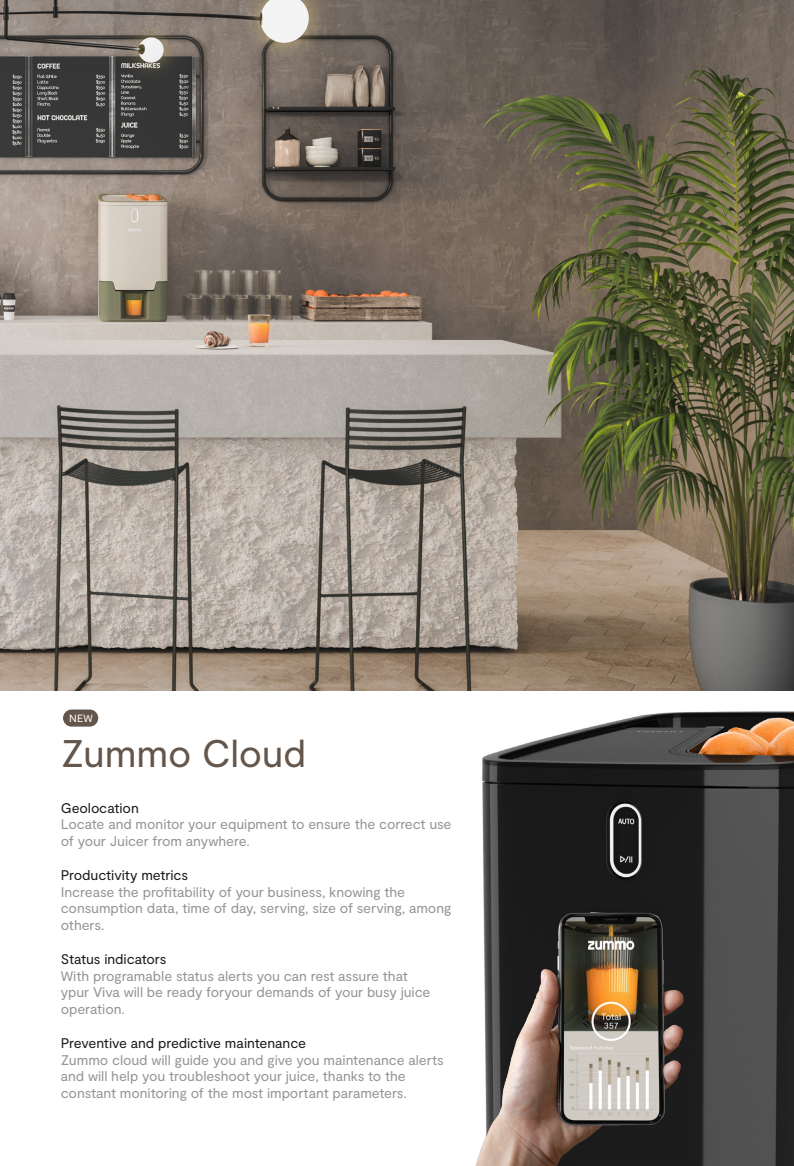
<style>
.page{position:relative;width:794px;height:1166px;background:#fff}
.page>*{position:absolute;margin:0;border:0;box-sizing:border-box;transform-origin:0 0}
.t1{font:38.5px "Moderat";letter-spacing:-.01em;color:#64564b}
.t2{font:14px/16.8px "Moderat";letter-spacing:-.005em;color:#939598}
.t3{font:14px "Moderat";letter-spacing:-.005em;color:#1b1b1b}
.t4{font:10.5px "Moderat";color:#fff}
</style>
<div class="page">
<img style="left:458px;top:690px;width:336px;height:177px">
<img style="left:0;top:0;width:794px;height:690px">
<img style="left:475px;top:867px;width:319px;height:299px">
<div style="left:63px;top:709px;width:35px;height:17px;background:#64564b;border-radius:9px"></div>
<p class="t4" style="left:69px;top:712px;width:25px">NEW</p>
<p class="t1" style="left:61px;top:731px;width:247px">Zummo Cloud</p>
<p class="t3" style="left:61px;top:799px;width:80px">Geolocation</p>
<p class="t2" style="left:61px;top:816px;width:392px">Locate and monitor your equipment to ensure the correct use of your Juicer from anywhere.</p>
<p class="t3" style="left:61px;top:867px;width:129px">Productivity metrics</p>
<p class="t2" style="left:61px;top:883px;width:392px">Increase the profitability of your business, knowing the consumption data, time of day, serving, size of serving, among others.</p>
<p class="t3" style="left:61px;top:951px;width:107px">Status indicators</p>
<p class="t2" style="left:61px;top:967px;width:371px">With programable status alerts you can rest assure that ypur Viva will be ready foryour demands of your busy juice operation.</p>
<p class="t3" style="left:61px;top:1035px;width:247px">Preventive and predictive maintenance</p>
<p class="t2" style="left:61px;top:1051px;width:384px">Zummo cloud will guide you and give you maintenance alerts and will help you troubleshoot your juice, thanks to the constant monitoring of the most important parameters.</p>
</div>
